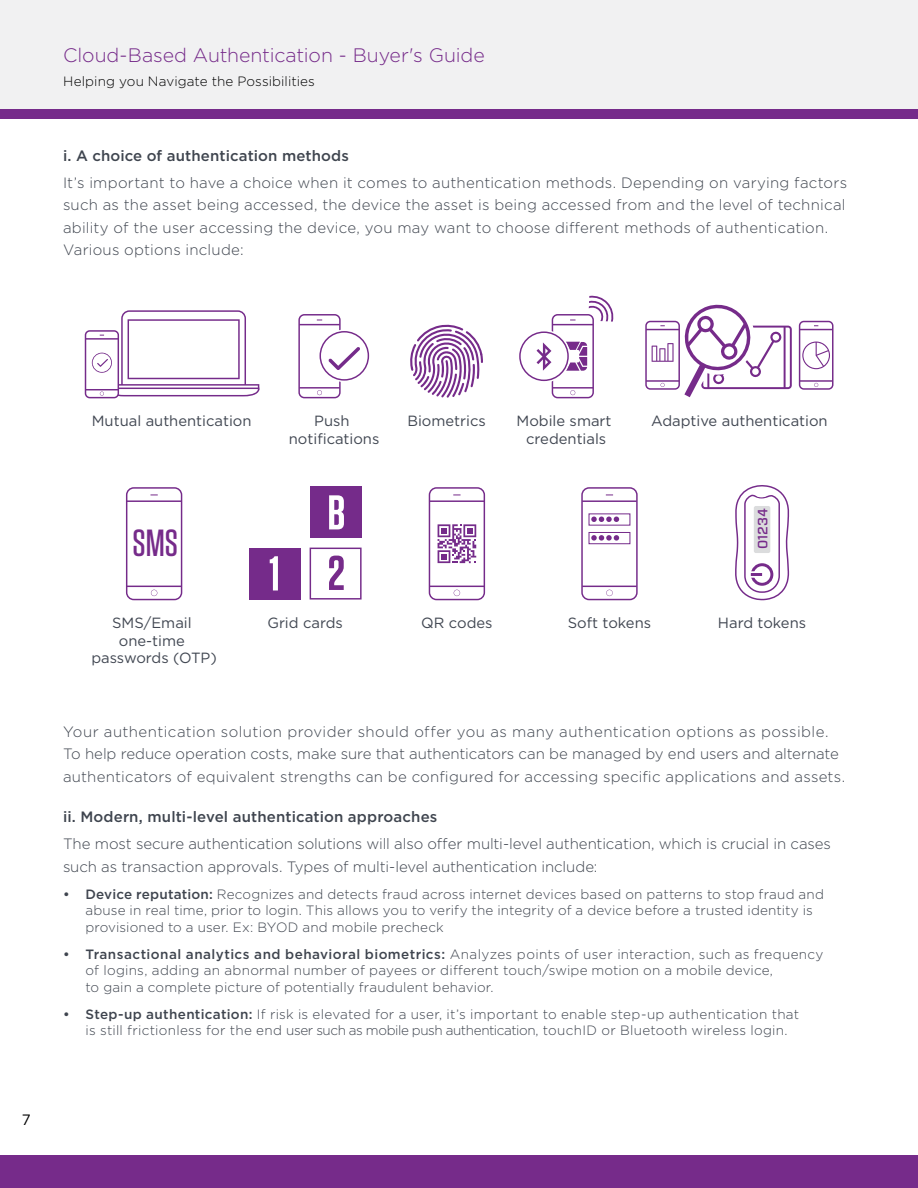
<style>
.page{position:relative;width:918px;height:1188px;background:#fff}
.page>*{position:absolute;margin:0;border:0;box-sizing:border-box;transform-origin:0 0}
.t1{font:500 37.8px "Tungsten";color:#762b8a}
.t2{font:300 19.5px "Gotham";letter-spacing:-.005em;color:#762b8a}
.Body{font:300 15px/22.5px "Gotham";letter-spacing:.005em;color:#3f454f}
.Secondary_paragraph{font:500 15px "Gotham";letter-spacing:.01em;color:#3f454f}
.t3{font:15px "Gotham";color:#000}
.t4{font:14.7px/17.7px "Gotham";color:#414752;text-align:center}
.t5{font:300 13.5px/16.5px "Gotham";letter-spacing:.01em;color:#3f454f}
.t6{font:300 13.5px "Gotham";letter-spacing:.005em;color:#000}
.t7{font:500 13.5px "Forza";color:#762b8a}
.s1{font-weight:500}
</style>
<div class="page">
<div style="left:0;top:78px;width:918px;height:40px;background:#762b8a"></div>
<div style="left:0;top:0;width:918px;height:110px;background:#f1f1f2"></div>
<div style="left:0;top:1155px;width:918px;height:33px;background:#762b8a"></div>
<svg style="left:410px;top:324px;width:73px;height:74px"></svg>
<div style="left:552px;top:314px;width:42px;height:84px;border:1px solid #752b8a;border-radius:5px"></div>
<hr style="left:553px;top:324px;width:40px;height:1px;background:#752b8a">
<hr style="left:553px;top:387px;width:40px;height:2px;background:#752b8a">
<svg style="left:570px;top:390px;width:5px;height:5px"></svg>
<svg style="left:589px;top:295px;width:25px;height:27px"></svg>
<svg style="left:519px;top:330px;width:68px;height:53px"></svg>
<div style="left:298px;top:314px;width:43px;height:84px;border:1px solid #752b8a;border-radius:5px"></div>
<hr style="left:299px;top:324px;width:41px;height:1px;background:#752b8a">
<hr style="left:299px;top:387px;width:41px;height:2px;background:#752b8a">
<svg style="left:317px;top:390px;width:5px;height:5px"></svg>
<svg style="left:319px;top:330px;width:51px;height:52px"></svg>
<div style="left:85px;top:330px;width:34px;height:68px;border:1px solid #752b8a;border-radius:4px"></div>
<hr style="left:86px;top:338px;width:32px;height:2px;background:#752b8a">
<hr style="left:86px;top:389px;width:32px;height:1px;background:#752b8a">
<svg style="left:92px;top:310px;width:167px;height:86px"></svg>
<div style="left:429px;top:487px;width:56px;height:113px;border:1px solid #752b8a;border-radius:7px"></div>
<hr style="left:430px;top:500px;width:54px;height:2px;background:#752b8a">
<hr style="left:430px;top:586px;width:54px;height:1px;background:#752b8a">
<svg style="left:454px;top:590px;width:6px;height:6px"></svg>
<svg style="left:438px;top:524px;width:38px;height:39px"></svg>
<div style="left:581px;top:487px;width:57px;height:113px;border:1px solid #752b8a;border-radius:7px"></div>
<hr style="left:582px;top:500px;width:55px;height:2px;background:#752b8a">
<hr style="left:582px;top:586px;width:55px;height:1px;background:#752b8a">
<svg style="left:606px;top:590px;width:7px;height:6px"></svg>
<svg style="left:591px;top:517px;width:28px;height:5px"></svg>
<div style="left:589px;top:532px;width:41px;height:12px;border:1px solid #752b8a"></div>
<svg style="left:591px;top:535px;width:28px;height:6px"></svg>
<div style="left:310px;top:486px;width:52px;height:52px;background:#752b8a"></div>
<svg style="left:329px;top:495px;width:15px;height:34px"></svg>
<div style="left:249px;top:548px;width:52px;height:52px;background:#752b8a"></div>
<svg style="left:270px;top:556px;width:8px;height:34px"></svg>
<svg style="left:310px;top:548px;width:52px;height:52px"></svg>
<div style="left:126px;top:487px;width:56px;height:113px;border:1px solid #752b8a;border-radius:7px"></div>
<hr style="left:127px;top:500px;width:54px;height:2px;background:#752b8a">
<hr style="left:127px;top:586px;width:54px;height:1px;background:#752b8a">
<svg style="left:151px;top:590px;width:6px;height:6px"></svg>
<svg style="left:735px;top:485px;width:55px;height:116px"></svg>
<div style="left:754px;top:506px;width:16px;height:47px;background:#dbdcdd;border-radius:2px"></div>
<div style="left:755px;top:491px;width:12px;height:6px;background:#fff;border-radius:50%"></div>
<div style="left:645px;top:321px;width:35px;height:69px;border:1px solid #752b8a;border-radius:4px"></div>
<hr style="left:646px;top:329px;width:33px;height:1px;background:#752b8a">
<hr style="left:646px;top:380px;width:33px;height:2px;background:#752b8a">
<div style="left:799px;top:321px;width:34px;height:69px;border:1px solid #752b8a;border-radius:4px"></div>
<hr style="left:800px;top:329px;width:33px;height:1px;background:#752b8a">
<hr style="left:800px;top:380px;width:33px;height:2px;background:#752b8a">
<svg style="left:814px;top:383px;width:4px;height:4px"></svg>
<svg style="left:652px;top:343px;width:22px;height:19px"></svg>
<svg style="left:802px;top:342px;width:28px;height:27px"></svg>
<svg style="left:684px;top:304px;width:108px;height:93px"></svg>
<p class="t2" style="left:63px;top:42px;width:423px">Cloud-Based Authentication - Buyer's Guide</p>
<p class="t6" style="left:63px;top:72px;width:253px">Helping you Navigate the Possibilities</p>
<p class="Secondary_paragraph" style="left:63px;top:145px;width:288px">i. A choice of authentication methods</p>
<p class="Body" style="left:63px;top:171px;width:786px">It’s important to have a choice when it comes to authentication methods. Depending on varying factors such as the asset being accessed, the device the asset is being accessed from and the level of technical ability of the user accessing the device, you may want to choose different methods of authentication.<br>Various options include:</p>
<p class="t3" style="left:22px;top:1110px;width:10px">7</p>
<p class="t4" style="left:92px;top:412px;width:161px">Mutual authentication</p>
<p class="t4" style="left:651px;top:412px;width:178px">Adaptive authentication</p>
<p class="t4" style="left:289px;top:412px;width:92px">Push notifications</p>
<p class="t4" style="left:407px;top:412px;width:80px">Biometrics</p>
<p class="t4" style="left:517px;top:412px;width:97px">Mobile smart credentials</p>
<p class="t1" style="left:133px;top:523px;width:47px">SMS</p>
<p class="t4" style="left:91px;top:614px;width:127px">SMS/Email one-time passwords (OTP)</p>
<p class="t7" style="left:754px;top:549px;width:42px;rotate:-90deg">01234</p>
<p class="t4" style="left:267px;top:614px;width:77px">Grid cards</p>
<p class="t4" style="left:421px;top:614px;width:73px">QR codes</p>
<p class="t4" style="left:568px;top:614px;width:85px">Soft tokens</p>
<p class="t4" style="left:718px;top:614px;width:90px">Hard tokens</p>
<p class="Body" style="left:63px;top:720px;width:784px">Your authentication solution provider should offer you as many authentication options as possible.<br>To help reduce operation costs, make sure that authenticators can be managed by end users and alternate authenticators of equivalent strengths can be configured for accessing specific applications and assets.</p>
<p class="Secondary_paragraph" style="left:63px;top:807px;width:376px">ii. Modern, multi-level authentication approaches</p>
<p class="Body" style="left:63px;top:832px;width:770px">The most secure authentication solutions will also offer multi-level authentication, which is crucial in cases such as transaction approvals. Types of multi-level authentication include:</p>
<p class="t5" style="left:86px;top:885px;width:740px;text-indent:-23px"><span class="s1">• Device reputation:</span> Recognizes and detects fraud across internet devices based on patterns to stop fraud and abuse in real time, prior to login. This allows you to verify the integrity of a device before a trusted identity is provisioned to a user. Ex: BYOD and mobile precheck</p>
<p class="t5" style="left:86px;top:945px;width:739px;text-indent:-23px"><span class="s1">• Transactional analytics and behavioral biometrics:</span> Analyzes points of user interaction, such as frequency of logins, adding an abnormal number of payees or different touch/swipe motion on a mobile device,<br>to gain a complete picture of potentially fraudulent behavior.</p>
<p class="t5" style="left:86px;top:1005px;width:715px;text-indent:-23px"><span class="s1">• Step-up authentication:</span> If risk is elevated for a user, it’s important to enable step-up authentication that is still frictionless for the end user such as mobile push authentication, touchID or Bluetooth wireless login.</p>
</div>
